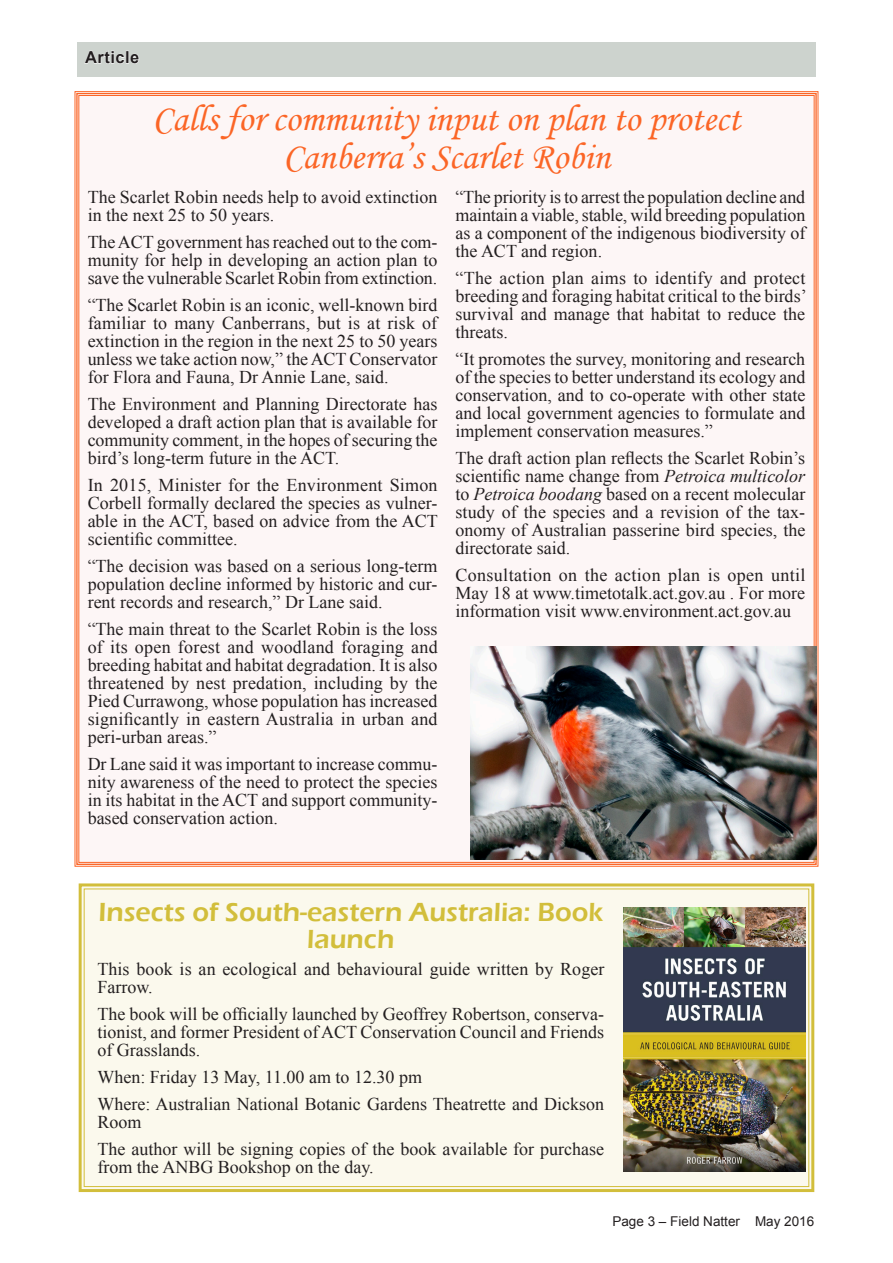
<style>
.page{position:relative;width:893px;height:1263px;background:#fff}
.page>*{position:absolute;margin:0;border:0;box-sizing:border-box;transform-origin:0 0}
.Story_heading{font:37.5px/37.5px "Monotype Corsiva";color:#fb6526;text-align:center}
.Story_heading-2{font:600 27px/27px "Eras ITC";color:#d2be3b;text-align:center}
.Body_text{font:18px/18px "Times New Roman";color:#231f20;text-align:justify}
.t1{font:700 16.5px "Arial";letter-spacing:.03em;color:#231f20}
.Footer_right{font:13.5px "Arial";color:#231f20}
.s1{font-style:italic}
</style>
<div class="page">
<div style="left:77px;top:43px;width:739px;height:34px;background:#cdd3ce"></div>
<svg style="left:84px;top:50px;width:55px;height:14px"></svg>
<div style="left:78px;top:883px;width:737px;height:310px;background:#fbf9ed"></div>
<div style="left:74px;top:91px;width:745px;height:776px;background:#fdf6f6"></div>
<img style="left:624px;top:908px;width:181px;height:263px">
<img style="left:471px;top:647px;width:345px;height:212px">
<p class="t1" style="left:85px;top:46px;width:56px">Article</p>
<p class="Story_heading" style="left:153px;top:100px;width:589px">Calls for community input on plan to protect<br>Canberra’s Scarlet Robin</p>
<p class="Body_text" style="left:88px;top:188px;width:351px">The Scarlet Robin needs help to avoid extinction in the next 25 to 50 years.</p>
<p class="Body_text" style="left:88px;top:233px;width:351px">The ACT government has reached out to the com&shy;munity for help in developing an action plan to save the vulnerable Scarlet Robin from extinction.</p>
<p class="Body_text" style="left:88px;top:296px;width:351px">“The Scarlet Robin is an iconic, well-known bird familiar to many Canberrans, but is at risk of extinction in the region in the next 25 to 50 years unless we take action now,” the ACT Conservator for Flora and Fauna, Dr Annie Lane, said.</p>
<p class="Body_text" style="left:88px;top:395px;width:351px">The Environment and Planning Directorate has developed a draft action plan that is available for community comment, in the hopes of securing the bird’s long-term future in the ACT.</p>
<p class="Body_text" style="left:88px;top:476px;width:352px">In 2015, Minister for the Environment Simon Corbell formally declared the species as vulner&shy;able in the ACT, based on advice from the ACT scientific committee.</p>
<p class="Body_text" style="left:88px;top:557px;width:351px">“The decision was based on a serious long-term population decline informed by historic and cur&shy;rent records and research,” Dr Lane said.</p>
<p class="Body_text" style="left:88px;top:620px;width:351px">“The main threat to the Scarlet Robin is the loss of its open forest and woodland foraging and breeding habitat and habitat degradation. It is also threatened by nest predation, including by the Pied Currawong, whose population has increased significantly in eastern Australia in urban and peri-urban areas.”</p>
<p class="Body_text" style="left:88px;top:755px;width:351px">Dr Lane said it was important to increase commu&shy;nity awareness of the need to protect the species in its habitat in the ACT and support community&shy;based conservation action.</p>
<p class="Body_text" style="left:455px;top:188px;width:351px">“The priority is to arrest the population decline and maintain a viable, stable, wild breeding population as a component of the indigenous biodiversity of the ACT and region.</p>
<p class="Body_text" style="left:455px;top:269px;width:353px">“The action plan aims to identify and protect breeding and foraging habitat critical to the birds’ survival and manage that habitat to reduce the threats.</p>
<p class="Body_text" style="left:455px;top:350px;width:351px">“It promotes the survey, monitoring and research of the species to better understand its ecology and conservation, and to co-operate with other state and local government agencies to formulate and implement conservation measures.”</p>
<p class="Body_text" style="left:455px;top:449px;width:351px">The draft action plan reflects the Scarlet Robin’s scientific name change from <span class="s1">Petroica multicolor </span>to <span class="s1">Petroica boodang</span> based on a recent molecular study of the species and a revision of the tax&shy;onomy of Australian passerine bird species, the directorate said.</p>
<p class="Body_text" style="left:455px;top:566px;width:351px">Consultation on the action plan is open until May 18 at www.timetotalk.act.gov.au . For more information visit www.environment.act.gov.au</p>
<p class="Story_heading-2" style="left:99px;top:898px;width:506px">Insects of South-eastern Australia: Book launch</p>
<p class="Body_text" style="left:97px;top:959px;width:509px">This book is an ecological and behavioural guide written by Roger<br>Farrow.</p>
<p class="Body_text" style="left:97px;top:1004px;width:508px">The book will be officially launched by Geoffrey Robertson, conserva&shy;tionist, and former President of ACT Conservation Council and Friends of Grasslands.</p>
<p class="Body_text" style="left:97px;top:1067px;width:326px">When: Friday 13 May, 11.00 am to 12.30 pm</p>
<p class="Body_text" style="left:97px;top:1094px;width:508px">Where: Australian National Botanic Gardens Theatrette and Dickson<br>Room</p>
<p class="Body_text" style="left:97px;top:1139px;width:508px">The author will be signing copies of the book available for purchase from the ANBG Bookshop on the day.</p>
<p class="Footer_right" style="left:612px;top:1212px;width:203px">Page 3 – Field Natter May 2016</p>
</div>
